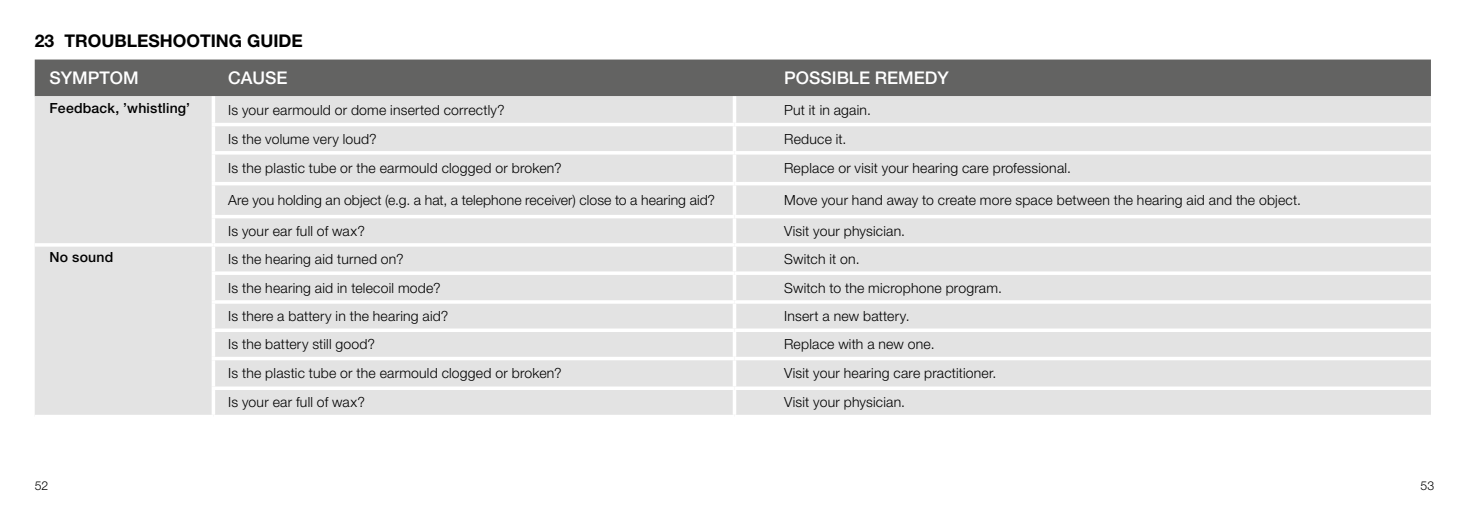
<style>
.page{position:relative;width:1469px;height:521px;background:#fff}
.page>*{position:absolute;margin:0;border:0;box-sizing:border-box;transform-origin:0 0}
.t1{font:500 17.5px "Helvetica Neue LT Pro";color:#fff}
.t2{font:700 17.5px "Helvetica Neue LT Pro";color:#000}
.t3{font:300 14px "Helvetica Neue LT Pro";letter-spacing:.015em;color:#000}
.t4{font:500 14px "Helvetica Neue LT Pro";letter-spacing:.015em;color:#000}
.t5{font:300 12.25px "Helvetica Neue LT Pro";color:#000}
</style>
<div class="page">
<div style="left:35px;top:60px;width:1395px;height:36px;background:#636362"></div>
<div style="left:35px;top:96px;width:1395px;height:319px;background:#e3e3e3"></div>
<svg style="left:732px;top:96px;width:4px;height:27px"></svg>
<hr style="left:212px;top:123px;width:522px;height:3px;background:#fff">
<hr style="left:734px;top:123px;width:696px;height:3px;background:#fff">
<svg style="left:732px;top:126px;width:4px;height:25px"></svg>
<hr style="left:212px;top:151px;width:522px;height:4px;background:#fff">
<hr style="left:734px;top:151px;width:696px;height:4px;background:#fff">
<svg style="left:732px;top:155px;width:4px;height:27px"></svg>
<hr style="left:212px;top:182px;width:522px;height:3px;background:#fff">
<hr style="left:734px;top:182px;width:696px;height:3px;background:#fff">
<svg style="left:732px;top:185px;width:4px;height:30px"></svg>
<hr style="left:212px;top:215px;width:522px;height:3px;background:#fff">
<hr style="left:734px;top:215px;width:696px;height:3px;background:#fff">
<svg style="left:732px;top:218px;width:4px;height:25px"></svg>
<hr style="left:35px;top:243px;width:178px;height:4px;background:#fff">
<hr style="left:213px;top:243px;width:521px;height:4px;background:#fff">
<hr style="left:734px;top:243px;width:696px;height:4px;background:#fff">
<svg style="left:732px;top:247px;width:4px;height:24px"></svg>
<hr style="left:212px;top:271px;width:522px;height:4px;background:#fff">
<hr style="left:734px;top:271px;width:696px;height:4px;background:#fff">
<svg style="left:732px;top:275px;width:4px;height:25px"></svg>
<hr style="left:212px;top:300px;width:522px;height:4px;background:#fff">
<hr style="left:734px;top:300px;width:696px;height:4px;background:#f8f8f8">
<svg style="left:732px;top:304px;width:4px;height:24px"></svg>
<svg style="left:212px;top:328px;width:522px;height:4px"></svg>
<svg style="left:734px;top:328px;width:696px;height:4px"></svg>
<svg style="left:732px;top:332px;width:4px;height:25px"></svg>
<hr style="left:212px;top:357px;width:522px;height:3px;background:#fff">
<hr style="left:734px;top:357px;width:696px;height:3px;background:#fff">
<svg style="left:732px;top:360px;width:4px;height:26px"></svg>
<svg style="left:212px;top:386px;width:522px;height:4px"></svg>
<svg style="left:734px;top:386px;width:696px;height:4px"></svg>
<svg style="left:732px;top:390px;width:4px;height:25px"></svg>
<hr style="left:212px;top:96px;width:3px;height:27px;background:#fff">
<hr style="left:212px;top:126px;width:3px;height:25px;background:#fff">
<hr style="left:212px;top:155px;width:3px;height:27px;background:#fff">
<hr style="left:212px;top:185px;width:3px;height:30px;background:#fff">
<hr style="left:212px;top:218px;width:3px;height:25px;background:#fff">
<hr style="left:212px;top:247px;width:3px;height:24px;background:#fff">
<hr style="left:212px;top:275px;width:3px;height:25px;background:#fff">
<hr style="left:212px;top:304px;width:3px;height:24px;background:#fff">
<hr style="left:212px;top:332px;width:3px;height:25px;background:#fff">
<hr style="left:212px;top:360px;width:3px;height:26px;background:#fff">
<hr style="left:212px;top:390px;width:3px;height:25px;background:#fff">
<p class="t2" style="left:35px;top:30px;width:269px">23 TROUBLESHOOTING GUIDE</p>
<p class="t1" style="left:50px;top:67px;width:91px">SYMPTOM</p>
<p class="t1" style="left:228px;top:67px;width:61px">CAUSE</p>
<p class="t1" style="left:784px;top:67px;width:166px">POSSIBLE REMEDY</p>
<p class="t4" style="left:50px;top:100px;width:142px">Feedback, ’whistling’</p>
<p class="t3" style="left:228px;top:102px;width:278px">Is your earmould or dome inserted correctly?</p>
<p class="t3" style="left:784px;top:102px;width:88px">Put it in again.</p>
<p class="t3" style="left:228px;top:130px;width:150px">Is the volume very loud?</p>
<p class="t3" style="left:784px;top:130px;width:64px">Reduce it.</p>
<p class="t3" style="left:228px;top:160px;width:335px">Is the plastic tube or the earmould clogged or broken?</p>
<p class="t3" style="left:784px;top:160px;width:288px">Replace or visit your hearing care professional.</p>
<p class="t3" style="left:228px;top:192px;width:488px">Are you holding an object (e.g. a hat, a telephone receiver) close to a hearing aid?</p>
<p class="t3" style="left:784px;top:192px;width:518px">Move your hand away to create more space between the hearing aid and the object.</p>
<p class="t3" style="left:228px;top:222px;width:138px">Is your ear full of wax?</p>
<p class="t3" style="left:784px;top:222px;width:122px">Visit your physician.</p>
<p class="t4" style="left:50px;top:249px;width:65px">No sound</p>
<p class="t3" style="left:228px;top:250px;width:177px">Is the hearing aid turned on?</p>
<p class="t3" style="left:784px;top:250px;width:77px">Switch it on.</p>
<p class="t3" style="left:228px;top:279px;width:214px">Is the hearing aid in telecoil mode?</p>
<p class="t3" style="left:784px;top:279px;width:219px">Switch to the microphone program.</p>
<p class="t3" style="left:228px;top:308px;width:221px">Is there a battery in the hearing aid?</p>
<p class="t3" style="left:784px;top:308px;width:127px">Insert a new battery.</p>
<p class="t3" style="left:228px;top:336px;width:148px">Is the battery still good?</p>
<p class="t3" style="left:784px;top:336px;width:152px">Replace with a new one.</p>
<p class="t3" style="left:228px;top:365px;width:335px">Is the plastic tube or the earmould clogged or broken?</p>
<p class="t3" style="left:784px;top:365px;width:214px">Visit your hearing care practitioner.</p>
<p class="t3" style="left:228px;top:394px;width:138px">Is your ear full of wax?</p>
<p class="t3" style="left:784px;top:394px;width:122px">Visit your physician.</p>
<p class="t5" style="left:35px;top:478px;width:15px">52</p>
<p class="t5" style="left:1420px;top:478px;width:15px">53</p>
</div>
